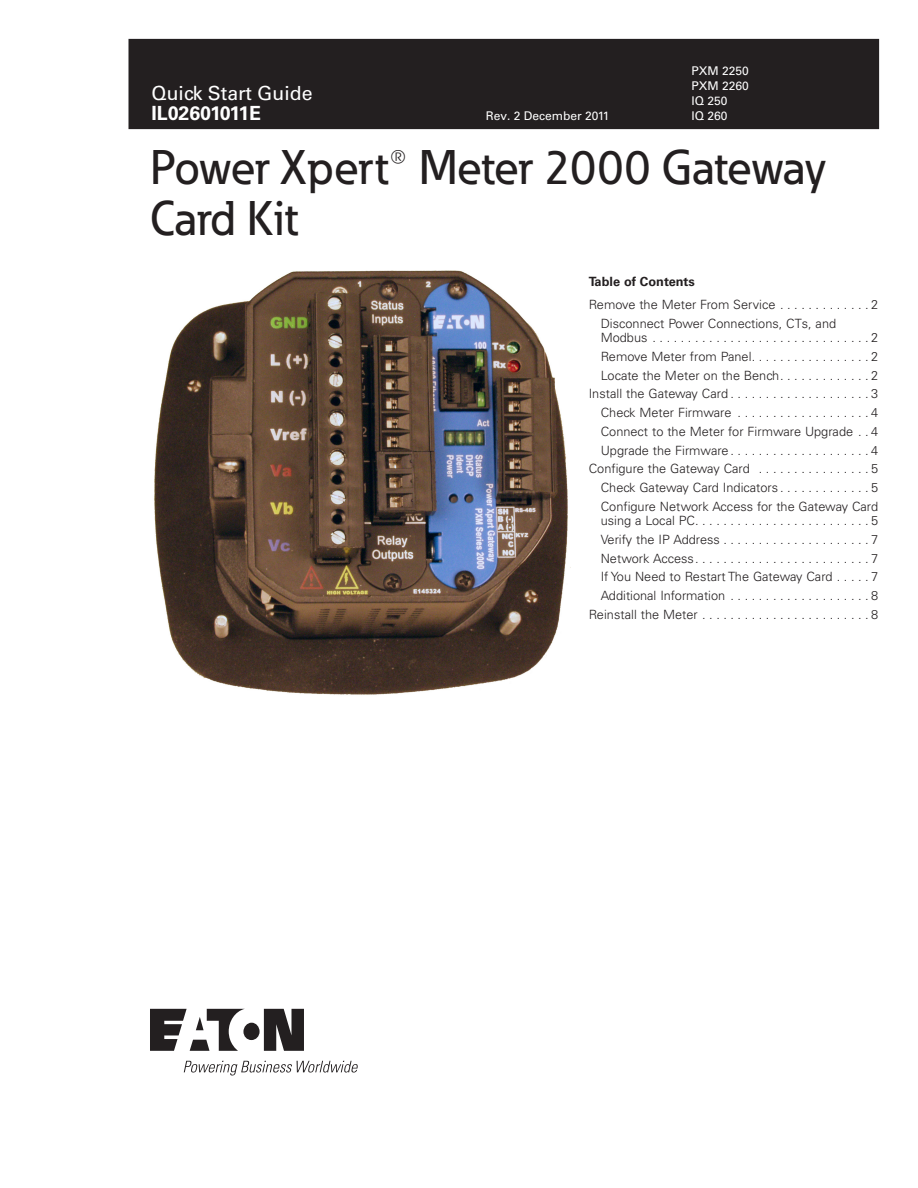
<style>
.page{position:relative;width:918px;height:1188px;background:#fff}
.page>*{position:absolute;margin:0;border:0;box-sizing:border-box;transform-origin:0 0}
._00_Product{font:500 48px/51px "Eaton";letter-spacing:-.01em;color:#231f20}
._00_Application{font:19.5px/19.5px "Univers";color:#fff}
._10_TOC3__1_column{font:300 12.75px/14.2px "Univers";color:#231f20}
._10_TOC2__1_column{font:300 12.75px "Univers";color:#231f20}
._10_TOC1{font:700 12.75px "Univers";color:#231f20}
._00_Brand{font:12px "Univers";color:#fff}
._00_Brand_Effective{font:12px "Univers";color:#fff}
.s1{font-weight:700}
</style>
<div class="page">
<div style="left:129px;top:39px;width:750px;height:90px;background:#231f20"></div>
<svg style="left:150px;top:1009px;width:154px;height:42px"></svg>
<svg style="left:184px;top:1061px;width:174px;height:15px"></svg>
<img style="left:154px;top:270px;width:414px;height:425px">
<p class="_00_Brand" style="left:691px;top:64px;width:59px">PXM 2250</p>
<p class="_00_Brand" style="left:691px;top:79px;width:59px">PXM 2260</p>
<p class="_00_Brand" style="left:691px;top:94px;width:38px">IQ 250</p>
<p class="_00_Brand" style="left:691px;top:109px;width:38px">IQ 260</p>
<p class="_00_Application" style="left:152px;top:83px;width:163px">Quick Start Guide<br><span class="s1">IL02601011E</span></p>
<p class="_00_Product" style="left:150px;top:141px;width:678px">Power Xpert® Meter 2000 Gateway<br>Card Kit</p>
<p class="_00_Brand_Effective" style="left:486px;top:109px;width:125px">Rev. 2 December 2011</p>
<p class="_10_TOC1" style="left:589px;top:274px;width:108px">Table of Contents</p>
<p class="_10_TOC2__1_column" style="left:589px;top:297px;width:291px">Remove the Meter From Service . . . . . . . . . . . . 2</p>
<p class="_10_TOC3__1_column" style="left:601px;top:316px;width:279px">Disconnect Power Connections, CTs, and<br>Modbus . . . . . . . . . . . . . . . . . . . . . . . . . . . . . . 2</p>
<p class="_10_TOC3__1_column" style="left:601px;top:349px;width:279px">Remove Meter from Panel . . . . . . . . . . . . . . . . 2</p>
<p class="_10_TOC3__1_column" style="left:601px;top:368px;width:279px">Locate the Meter on the Bench . . . . . . . . . . . . 2</p>
<p class="_10_TOC2__1_column" style="left:589px;top:386px;width:291px">Install the Gateway Card . . . . . . . . . . . . . . . . . . . 3</p>
<p class="_10_TOC3__1_column" style="left:601px;top:406px;width:279px">Check Meter Firmware . . . . . . . . . . . . . . . . . . 4</p>
<p class="_10_TOC3__1_column" style="left:601px;top:424px;width:279px">Connect to the Meter for Firmware Upgrade . 4</p>
<p class="_10_TOC3__1_column" style="left:601px;top:443px;width:279px">Upgrade the Firmware . . . . . . . . . . . . . . . . . . . 4</p>
<p class="_10_TOC2__1_column" style="left:589px;top:461px;width:291px">Configure the Gateway Card . . . . . . . . . . . . . . . 5</p>
<p class="_10_TOC3__1_column" style="left:601px;top:481px;width:279px">Check Gateway Card Indicators . . . . . . . . . . . . 5</p>
<p class="_10_TOC3__1_column" style="left:601px;top:499px;width:279px">Configure Network Access for the Gateway Card using a Local PC.........................5</p>
<p class="_10_TOC3__1_column" style="left:601px;top:532px;width:279px">Verify the IP Address . . . . . . . . . . . . . . . . . . . . 7</p>
<p class="_10_TOC3__1_column" style="left:601px;top:551px;width:279px">Network Access . . . . . . . . . . . . . . . . . . . . . . . . 7</p>
<p class="_10_TOC3__1_column" style="left:601px;top:570px;width:279px">If You Need to Restart The Gateway Card . . . . 7</p>
<p class="_10_TOC3__1_column" style="left:601px;top:589px;width:279px">Additional Information . . . . . . . . . . . . . . . . . . . 8</p>
<p class="_10_TOC2__1_column" style="left:589px;top:607px;width:291px">Reinstall the Meter . . . . . . . . . . . . . . . . . . . . . . . 8</p>
</div>
